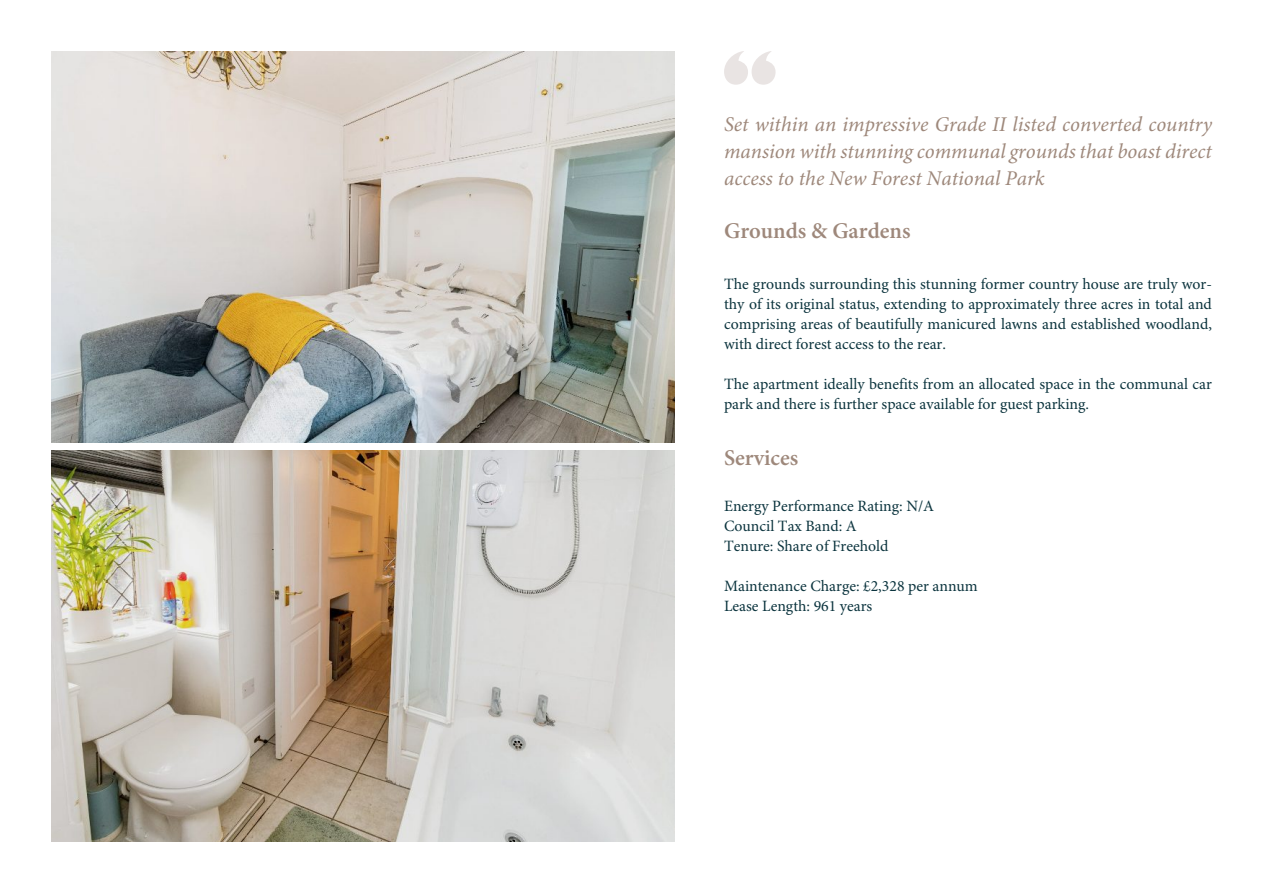
<style>
.page{position:relative;width:1263px;height:893px;background:#fff}
.page>*{position:absolute;margin:0;border:0;box-sizing:border-box;transform-origin:0 0}
.t1{font:600 22.5px "Minion Pro";color:#9e887b}
.t2{font:italic 21px/26.8px "Minion Pro";color:#9e887b;text-align:justify}
.t3{font:15.75px/20.1px "Minion Pro";color:#0b333d;text-align:justify}
.t4{font:15.75px/20.1px "Minion Pro";color:#0b343e}
</style>
<div class="page">
<img style="left:51px;top:450px;width:623px;height:392px">
<img style="left:51px;top:51px;width:623px;height:391px">
<svg style="left:724px;top:51px;width:51px;height:34px"></svg>
<h2 class="t2" style="left:724px;top:113px;width:489px">Set within an impressive Grade II listed converted country mansion with stunning communal grounds that boast direct access to the New Forest National Park</h2>
<h1 class="t1" style="left:724px;top:222px;width:188px">Grounds &amp; Gardens</h1>
<p class="t3" style="left:724px;top:275px;width:489px">The grounds surrounding this stunning former country house are truly wor&shy;thy of its original status, extending to approximately three acres in total and comprising areas of beautifully manicured lawns and established woodland, with direct forest access to the rear.</p>
<p class="t3" style="left:724px;top:376px;width:489px">The apartment ideally benefits from an allocated space in the communal car park and there is further space available for guest parking.</p>
<h1 class="t1" style="left:724px;top:449px;width:76px">Services</h1>
<p class="t4" style="left:724px;top:497px;width:212px">Energy Performance Rating: N/A<br>Council Tax Band: A<br>Tenure: Share of Freehold</p>
<p class="t4" style="left:724px;top:578px;width:255px">Maintenance Charge: £2,328 per annum<br>Lease Length: 961 years</p>
</div>
